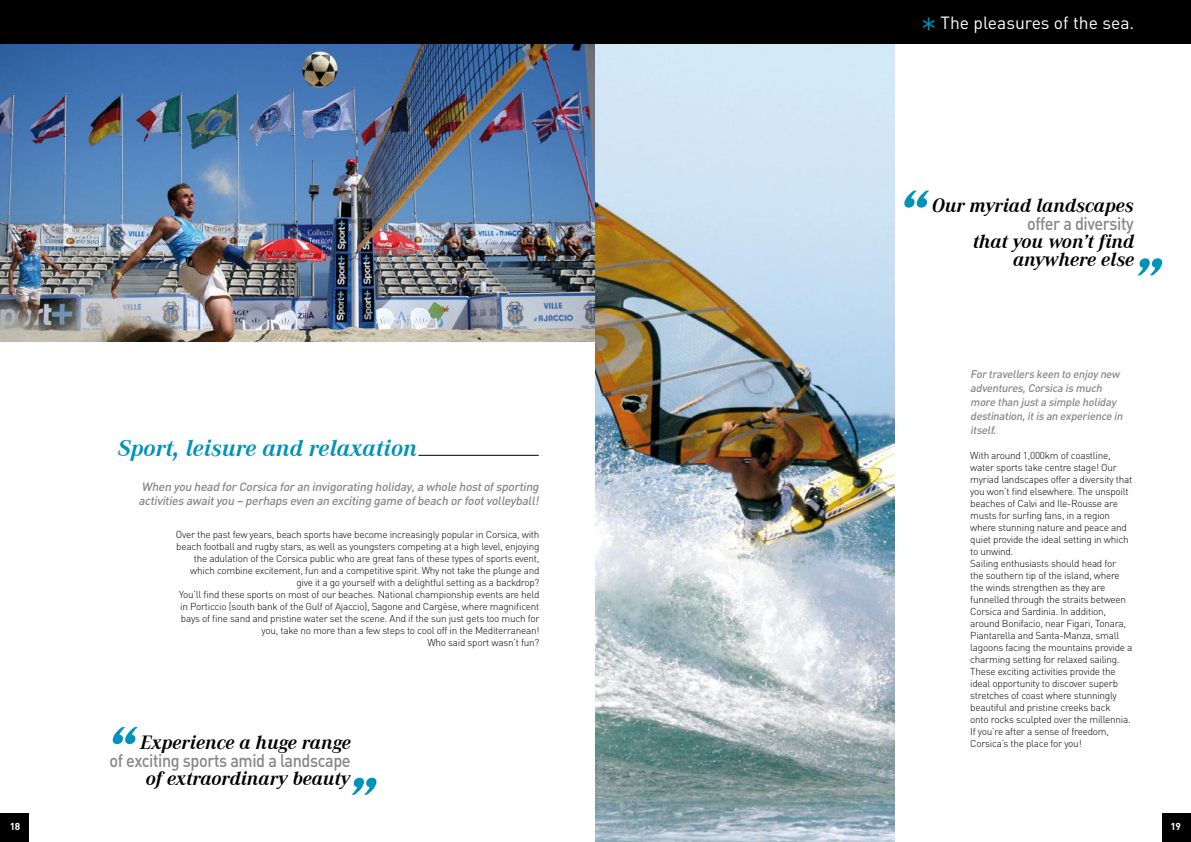
<style>
.page{position:relative;width:1191px;height:842px;background:#fff}
.page>*{position:absolute;margin:0;border:0;box-sizing:border-box;transform-origin:0 0}
.t1{font:300 37px "DIN";color:#0092bb}
.t2{font:italic 700 24px "Corporate A";color:#0092bb}
.t3{font:italic 700 20px/18px "Corporate A";color:#000;text-align:right}
.t4{font:500 18px "DIN";letter-spacing:-.025em;color:#87888a;scale:.9 1}
.t5{font:17.5px "DIN";color:#fff}
.t6{font:italic 500 12px/14px "DIN";color:#87888a}
.t7{font:italic 500 11px/14px "DIN";color:#87888a}
.t8{font:300 10px/12px "DIN";letter-spacing:-.025em;color:#000;text-align:right}
.t9{font:700 10px "DIN";color:#fff}
</style>
<div class="page">
<img style="left:0;top:43px;width:595px;height:298px">
<img style="left:595px;top:44px;width:299px;height:798px">
<hr style="left:418px;top:455px;width:121px;height:1px;background:#000">
<svg style="left:113px;top:727px;width:25px;height:17px"></svg>
<svg style="left:351px;top:778px;width:25px;height:17px"></svg>
<svg style="left:904px;top:191px;width:25px;height:17px"></svg>
<svg style="left:1137px;top:258px;width:25px;height:17px"></svg>
<div style="left:0;top:0;width:1191px;height:43px;background:#000"></div>
<div style="left:1162px;top:813px;width:29px;height:29px;background:#000"></div>
<div style="left:0;top:813px;width:29px;height:29px;background:#000"></div>
<h3 class="t5" style="left:940px;top:12px;width:195px">The pleasures of the sea.</h3>
<h1 class="t1" style="left:920px;top:8px;width:19px">*</h1>
<h2 class="t2" style="left:118px;top:434px;width:301px">Sport, leisure and relaxation</h2>
<p class="t6" style="left:138px;top:479px;width:404px">When you head forCorsica foran invigorating holiday,a whole hostofsporting activities awaityou – perhaps even an exciting game ofbeach orfootvolleyball!</p>
<p class="t8" style="left:176px;top:528px;width:365px">Over the past few years, beach sports have become increasingly popular in Corsica, with beach football and rugby stars, as well as youngsters competing at a high level, enjoying the adulation of the Corsica public who are great fans of these types of sports event, which combine excitement, fun and a competitive spirit. Why not take the plunge and give it a go yourself with a delightful setting as a backdrop?<br>You’ll find these sports on most of our beaches. National championship events are held in Porticcio (south bank of the Gulf of Ajaccio), Sagone and Cargèse, where magnificent bays of fine sand and pristine water set the scene. And if the sun just gets too much for you, take no more than a few steps to cool off in the Mediterranean!<br>Who said sport wasn’t fun?</p>
<h3 class="t3" style="left:140px;top:733px;width:212px">Experience a huge range</h3>
<h3 class="t4" style="left:109px;top:749px;width:269px">of exciting sports amid a landscape</h3>
<h3 class="t3" style="left:146px;top:770px;width:206px">of extraordinary beauty</h3>
<h3 class="t3" style="left:931px;top:196px;width:203px">Our myriad landscapes</h3>
<h3 class="t4" style="left:1027px;top:212px;width:120px">offer a diversity</h3>
<h3 class="t3" style="left:972px;top:232px;width:163px">that you won’t find anywhere else</h3>
<p class="t7" style="left:970px;top:366px;width:156px">Fortravellers keen to enjoy new adventures,Corsica is much more than justa simple holiday destination,itis an experience in itself.</p>
<p class="t8" style="left:970px;top:449px;width:164px;text-align:left">With around 1,000km of coastline, water sports take centre stage! Our myriad landscapes offer a diversity that you won’t find elsewhere. The unspoilt beaches of Calvi and Ile-Rousse are musts for surfing fans, in a region where stunning nature and peace and quiet provide the ideal setting in which to unwind.<br>Sailing enthusiasts should head for<br>the southern tip of the island, where the winds strengthen as they are funnelled through the straits between Corsica and Sardinia. In addition, around Bonifacio, near Figari, Tonara, Piantarella and Santa-Manza, small lagoons facing the mountains provide a charming setting for relaxed sailing.<br>These exciting activities provide the ideal opportunity to discover superb stretches of coast where stunningly beautiful and pristine creeks back<br>onto rocks sculpted over the millennia.<br>If you’re after a sense of freedom, Corsica’s the place for you!</p>
<p class="t9" style="left:10px;top:820px;width:12px">18</p>
<p class="t9" style="left:1170px;top:820px;width:12px">19</p>
</div>
